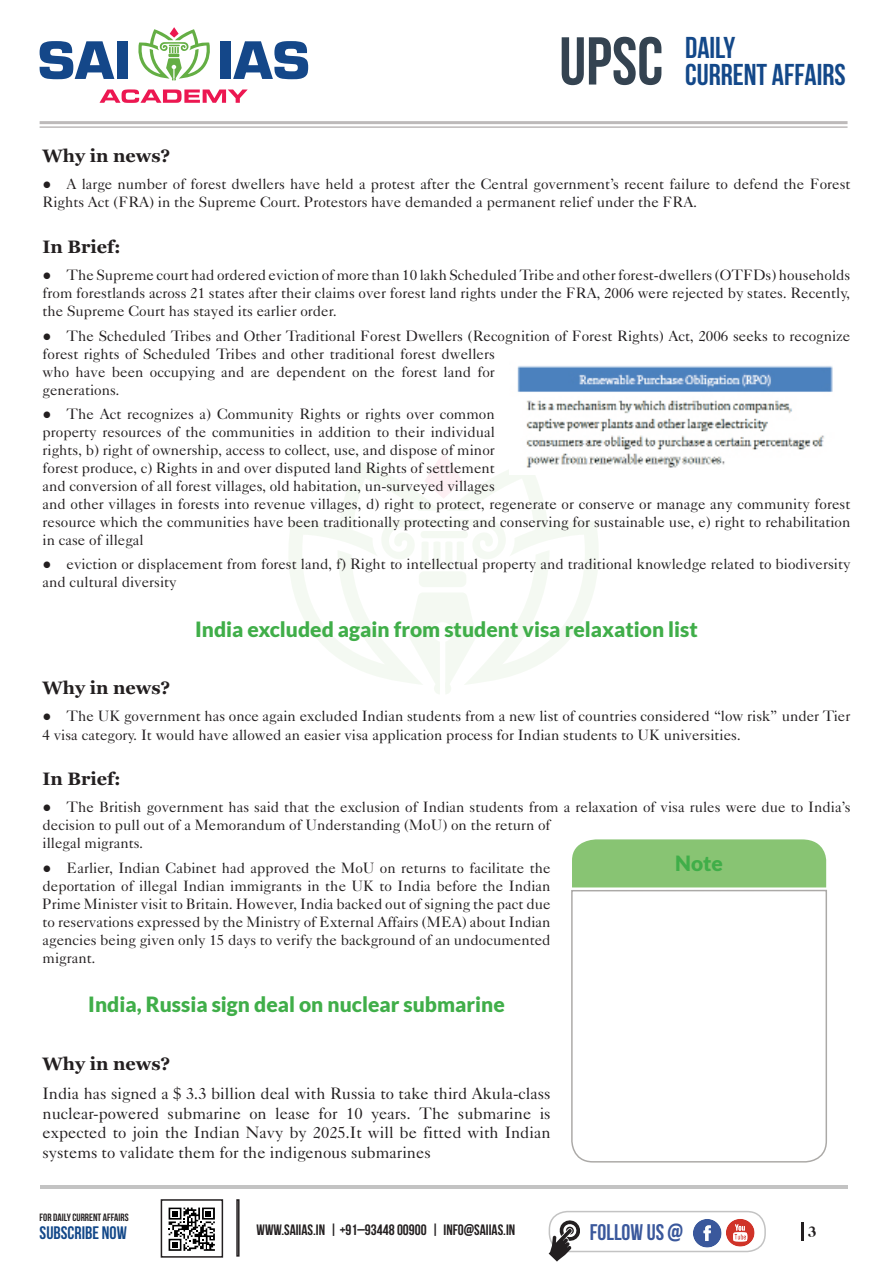
<style>
.page{position:relative;width:893px;height:1263px;background:#fff}
.page>*{position:absolute;margin:0;border:0;box-sizing:border-box;transform-origin:0 0}
.t1{font:700 67.5px "Bebas Neue";color:#344351}
.t2{font:700 30px/27px "Bebas Neue";color:#134889}
.t3{font:700 22.5px "Bebas Neue";color:#3a589c}
.t4{font:900 21px "Lato";color:#40ae49}
.t5{font:700 18px "Georgia";color:#231f20}
.t6{font:700 18px "Bebas Neue";color:#134889}
.t7{font:16.5px/19.8px "Caslon Five Forty LT";color:#231f20;text-align:justify}
.t8{font:15px/18px "Caslon Five Forty LT";color:#231f20}
.t9{font:700 15px "Bebas Neue";color:#231f20}
.t10{font:700 13.5px "Caslon";color:#231f20}
.t11{font:700 10.5px "Bebas Neue";color:#231f20}
.s1{font-family:"Georgia";font-weight:700}
</style>
<div class="page">
<hr style="left:40px;top:1185px;width:807px;height:4px;background:#c3c3c3">
<svg style="left:289px;top:452px;width:309px;height:242px"></svg>
<svg style="left:40px;top:41px;width:74px;height:38px"></svg>
<div style="left:117px;top:41px;width:11px;height:38px;background:#144789"></div>
<div style="left:220px;top:41px;width:10px;height:38px;background:#144789"></div>
<svg style="left:233px;top:41px;width:75px;height:38px"></svg>
<svg style="left:100px;top:89px;width:148px;height:14px"></svg>
<svg style="left:138px;top:27px;width:72px;height:54px"></svg>
<div style="left:572px;top:839px;width:254px;height:48px;background:#88c473"></div>
<svg style="left:571px;top:889px;width:256px;height:274px"></svg>
<svg style="left:801px;top:1222px;width:2px;height:19px"></svg>
<svg style="left:168px;top:1207px;width:47px;height:44px"></svg>
<div style="left:161px;top:1199px;width:62px;height:58px;border:2px solid #231f20"></div>
<div style="left:236px;top:1199px;width:4px;height:57px;border:2px solid #231f20"></div>
<div style="left:549px;top:1211px;width:217px;height:41px;border:2px solid #c3c3c3;border-radius:18px"></div>
<img style="left:693px;top:1219px;width:62px;height:29px">
<svg style="left:549px;top:1219px;width:32px;height:42px"></svg>
<hr style="left:40px;top:121px;width:807px;height:3px;background:#bdbaba">
<hr style="left:40px;top:126px;width:807px;height:2px;background:#bdbaba">
<img style="left:510px;top:366px;width:323px;height:108px">
<h1 class="t1" style="left:559px;top:24px;width:105px">UPSC</h1>
<h2 class="t2" style="left:685px;top:34px;width:162px">DAILY<br>CURRENT AFFAIRS</h2>
<p class="t5" style="left:43px;top:146px;width:129px">Why in news?</p>
<p class="t8" style="left:43px;top:175px;width:809px"><span class="s1">●</span> A large number of forest dwellers have held a protest after the Central government’s recent failure to defend the Forest<br>Rights Act (FRA) in the Supreme Court. Protestors have demanded a permanent relief under the FRA.</p>
<p class="t5" style="left:43px;top:237px;width:80px">In Brief:</p>
<p class="t8" style="left:43px;top:266px;width:809px;text-align:justify"><span class="s1">●</span> The Supreme court had ordered eviction of more than 10 lakh Scheduled Tribe and other forest-dwellers (OTFDs) households from forestlands across 21 states after their claims over forest land rights under the FRA, 2006 were rejected by states. Recently, the Supreme Court has stayed its earlier order.</p>
<p class="t8" style="left:43px;top:326px;width:809px"><span class="s1">●</span> The Scheduled Tribes and Other Traditional Forest Dwellers (Recognition of Forest Rights) Act, 2006 seeks to recognize forest rights of Scheduled Tribes and other traditional forest dwellers<br>who have been occupying and are dependent on the forest land for<br>generations.</p>
<p class="t8" style="left:43px;top:405px;width:809px"><span class="s1">●</span> The Act recognizes a) Community Rights or rights over common<br>property resources of the communities in addition to their individual<br>rights, b) right of ownership, access to collect, use, and dispose of minor<br>forest produce, c) Rights in and over disputed land Rights of settlement<br>and conversion of all forest villages, old habitation, un-surveyed villages<br>and other villages in forests into revenue villages, d) right to protect, regenerate or conserve or manage any community forest resource which the communities have been traditionally protecting and conserving for sustainable use, e) right to rehabilitation in case of illegal</p>
<p class="t8" style="left:43px;top:555px;width:809px"><span class="s1">●</span> eviction or displacement from forest land, f) Right to intellectual property and traditional knowledge related to biodiversity and cultural diversity</p>
<h3 class="t4" style="left:195px;top:617px;width:504px">India excluded again from student visa relaxation list</h3>
<p class="t5" style="left:43px;top:678px;width:129px">Why in news?</p>
<p class="t8" style="left:43px;top:707px;width:809px"><span class="s1">●</span> The UK government has once again excluded Indian students from a new list of countries considered “low risk” under Tier<br>4 visa category. It would have allowed an easier visa application process for Indian students to UK universities.</p>
<p class="t5" style="left:43px;top:769px;width:80px">In Brief:</p>
<p class="t8" style="left:43px;top:798px;width:809px"><span class="s1">●</span> The British government has said that the exclusion of Indian students from a relaxation of visa rules were due to India’s decision to pull out of a Memorandum of Understanding (MoU) on the return of<br>illegal migrants.</p>
<p class="t8" style="left:43px;top:859px;width:510px;text-align:justify"><span class="s1">●</span> Earlier, Indian Cabinet had approved the MoU on returns to facilitate the deportation of illegal Indian immigrants in the UK to India before the Indian Prime Minister visit to Britain. However, India backed out of signing the pact due to reservations expressed by the Ministry of External Affairs (MEA) about Indian agencies being given only 15 days to verify the background of an undocumented migrant.</p>
<h3 class="t4" style="left:88px;top:992px;width:418px">India, Russia sign deal on nuclear submarine</h3>
<h3 class="t4" style="left:675px;top:850px;width:49px">Note</h3>
<p class="t5" style="left:43px;top:1054px;width:129px">Why in news?</p>
<p class="t7" style="left:43px;top:1083px;width:510px">India has signed a $ 3.3 billion deal with Russia to take third Akula-class nuclear-powered submarine on lease for 10 years. The submarine is expected to join the Indian Navy by 2025.It will be fitted with Indian systems to validate them for the indigenous submarines</p>
<p class="t11" style="left:40px;top:1211px;width:91px">FOR DAILY CURRENT AFFAIRS</p>
<p class="t6" style="left:40px;top:1223px;width:89px">SUBSCRIBE NOW</p>
<h3 class="t3" style="left:590px;top:1220px;width:95px">FOLLOW US @</h3>
<p class="t9" style="left:257px;top:1221px;width:260px">WWW.SAIIAS.IN | +91–93448 00900 | INFO@SAIIAS.IN</p>
<p class="t10" style="left:808px;top:1223px;width:10px">3</p>
</div>
